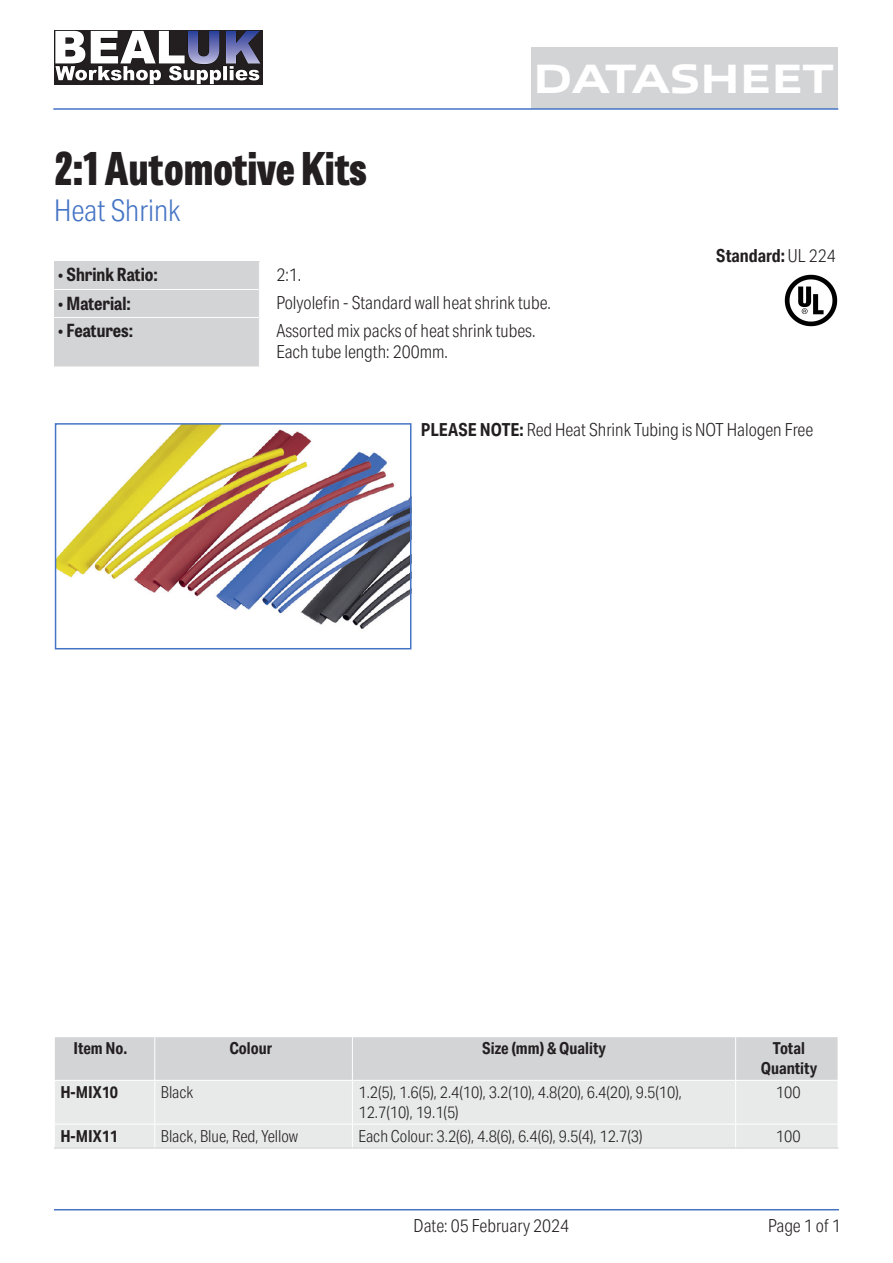
<style>
.page{position:relative;width:893px;height:1263px;background:#fff}
.page>*{position:absolute;margin:0;border:0;box-sizing:border-box;transform-origin:0 0}
.t1{font:800 45px "Tablet Gothic Condensed";color:#231f20}
.t2{font:800 41.4px "Allumi Std Extended";letter-spacing:-.02em;color:#fff}
.t3{font:300 30px "Aktiv Grotesk Cd";color:#4574c4}
.t4{font:300 18px/27.9px "Aktiv Grotesk Cd";color:#231f20}
.t5{font:700 semi-condensed 18px "Tablet Gothic";color:#231f20}
.t6{font:700 18px "Aktiv Grotesk Cd";color:#231f20}
.t7{font:300 16.5px/19.8px "Aktiv Grotesk Cd";color:#231f20}
.t8{font:700 16.5px/19.8px "Aktiv Grotesk Cd";color:#231f20;text-align:center}
.s1{font-weight:300}
.s2{font-family:"Aktiv Grotesk Cd";font-weight:300;font-stretch:normal}
.s3{font-weight:700}
</style>
<div class="page">
<div style="left:54px;top:261px;width:205px;height:106px;background:#d3d4d6"></div>
<hr style="left:54px;top:289px;width:205px;height:1px;background:#fff">
<hr style="left:54px;top:317px;width:205px;height:1px;background:#fff">
<img style="left:58px;top:426px;width:350px;height:203px">
<div style="left:55px;top:423px;width:356px;height:226px;border:2px solid #4574c4"></div>
<div style="left:54px;top:1037px;width:100px;height:43px;background:#d3d4d6"></div>
<div style="left:154px;top:1037px;width:198px;height:43px;background:#d3d4d6"></div>
<div style="left:352px;top:1037px;width:384px;height:43px;background:#d3d4d6"></div>
<div style="left:736px;top:1037px;width:102px;height:43px;background:#d3d4d6"></div>
<div style="left:54px;top:1080px;width:101px;height:44px;background:#e8e9e9"></div>
<div style="left:155px;top:1080px;width:197px;height:44px;background:#e8e9e9"></div>
<div style="left:352px;top:1080px;width:384px;height:44px;background:#e8e9e9"></div>
<div style="left:736px;top:1080px;width:102px;height:44px;background:#e8e9e9"></div>
<div style="left:54px;top:1124px;width:101px;height:24px;background:#e8e9e9"></div>
<div style="left:155px;top:1124px;width:197px;height:24px;background:#e8e9e9"></div>
<div style="left:352px;top:1124px;width:384px;height:24px;background:#e8e9e9"></div>
<div style="left:736px;top:1124px;width:102px;height:24px;background:#e8e9e9"></div>
<hr style="left:54px;top:1037px;width:1px;height:43px;background:#fff">
<hr style="left:154px;top:1037px;width:1px;height:43px;background:#fff">
<hr style="left:352px;top:1037px;width:1px;height:43px;background:#fff">
<hr style="left:735px;top:1037px;width:1px;height:43px;background:#fff">
<hr style="left:54px;top:1080px;width:101px;height:1px;background:#fff">
<hr style="left:54px;top:1081px;width:1px;height:43px;background:#fff">
<hr style="left:155px;top:1080px;width:197px;height:1px;background:#fff">
<hr style="left:154px;top:1081px;width:1px;height:43px;background:#fff">
<hr style="left:352px;top:1080px;width:384px;height:1px;background:#fff">
<hr style="left:352px;top:1081px;width:1px;height:43px;background:#fff">
<hr style="left:736px;top:1080px;width:102px;height:1px;background:#fff">
<hr style="left:735px;top:1081px;width:1px;height:43px;background:#fff">
<hr style="left:54px;top:1124px;width:101px;height:1px;background:#fff">
<svg style="left:54px;top:1125px;width:1px;height:22px"></svg>
<hr style="left:155px;top:1124px;width:197px;height:1px;background:#fff">
<svg style="left:154px;top:1125px;width:1px;height:22px"></svg>
<hr style="left:352px;top:1124px;width:384px;height:1px;background:#fff">
<svg style="left:352px;top:1125px;width:1px;height:22px"></svg>
<hr style="left:736px;top:1124px;width:102px;height:1px;background:#fff">
<svg style="left:735px;top:1125px;width:1px;height:22px"></svg>
<hr style="left:54px;top:1147px;width:101px;height:2px;background:#d3d4d6">
<hr style="left:155px;top:1147px;width:197px;height:2px;background:#d3d4d6">
<hr style="left:352px;top:1147px;width:384px;height:2px;background:#d3d4d6">
<hr style="left:736px;top:1147px;width:102px;height:2px;background:#d3d4d6">
<div style="left:531px;top:48px;width:304px;height:61px;background:#d3d4d6"></div>
<hr style="left:53px;top:108px;width:785px;height:2px;background:#4574c4">
<img style="left:54px;top:31px;width:209px;height:54px">
<img style="left:784px;top:274px;width:54px;height:53px">
<hr style="left:54px;top:1209px;width:785px;height:1px;background:#4574c4">
<h1 class="t1" style="left:54px;top:134px;width:314px">2:1 Automotive Kits</h1>
<h3 class="t3" style="left:54px;top:193px;width:128px">Heat Shrink</h3>
<h2 class="t2" style="left:533px;top:56px;width:303px">DATASHEET</h2>
<h2 class="t2" style="left:551px;top:56px;width:307px">DATASHEET</h2>
<p class="t6" style="left:716px;top:245px;width:121px">Standard: <span class="s1">UL 224</span></p>
<p class="t5" style="left:58px;top:262px;width:101px"><span class="s2">•</span> Shrink Ratio:</p>
<p class="t5" style="left:58px;top:290px;width:74px"><span class="s2">•</span> Material:</p>
<p class="t5" style="left:58px;top:318px;width:76px"><span class="s2">•</span> Features:</p>
<p class="t4" style="left:276px;top:261px;width:276px">2:1.<br>Polyolefin - Standard wall heat shrink tube.<br>Assorted mix packs of heat shrink tubes.</p>
<p class="t4" style="left:276px;top:338px;width:173px">Each tube length: 200mm.</p>
<p class="t4" style="left:421px;top:416px;width:394px"><span class="s3">PLEASE NOTE:</span> Red Heat Shrink Tubing is NOT Halogen Free</p>
<p class="t8" style="left:74px;top:1039px;width:55px">Item No.</p>
<p class="t8" style="left:230px;top:1039px;width:44px">Colour</p>
<p class="t8" style="left:482px;top:1039px;width:125px">Size (mm) &amp; Quality</p>
<p class="t8" style="left:761px;top:1039px;width:58px">Total<br>Quantity</p>
<p class="t8" style="left:60px;top:1082px;width:59px">H-MIX10</p>
<p class="t7" style="left:161px;top:1083px;width:34px">Black</p>
<p class="t7" style="left:358px;top:1083px;width:325px">1.2(5), 1.6(5), 2.4(10), 3.2(10), 4.8(20), 6.4(20), 9.5(10),<br>12.7(10), 19.1(5)</p>
<p class="t7" style="left:776px;top:1083px;width:26px">100</p>
<p class="t8" style="left:60px;top:1126px;width:59px">H-MIX11</p>
<p class="t7" style="left:161px;top:1126px;width:139px">Black, Blue, Red, Yellow</p>
<p class="t7" style="left:358px;top:1126px;width:285px">Each Colour: 3.2(6), 4.8(6), 6.4(6), 9.5(4), 12.7(3)</p>
<p class="t7" style="left:776px;top:1126px;width:26px">100</p>
<p class="t4" style="left:414px;top:1212px;width:157px">Date: 05 February 2024</p>
<p class="t4" style="left:768px;top:1212px;width:74px">Page 1 of 1</p>
</div>
